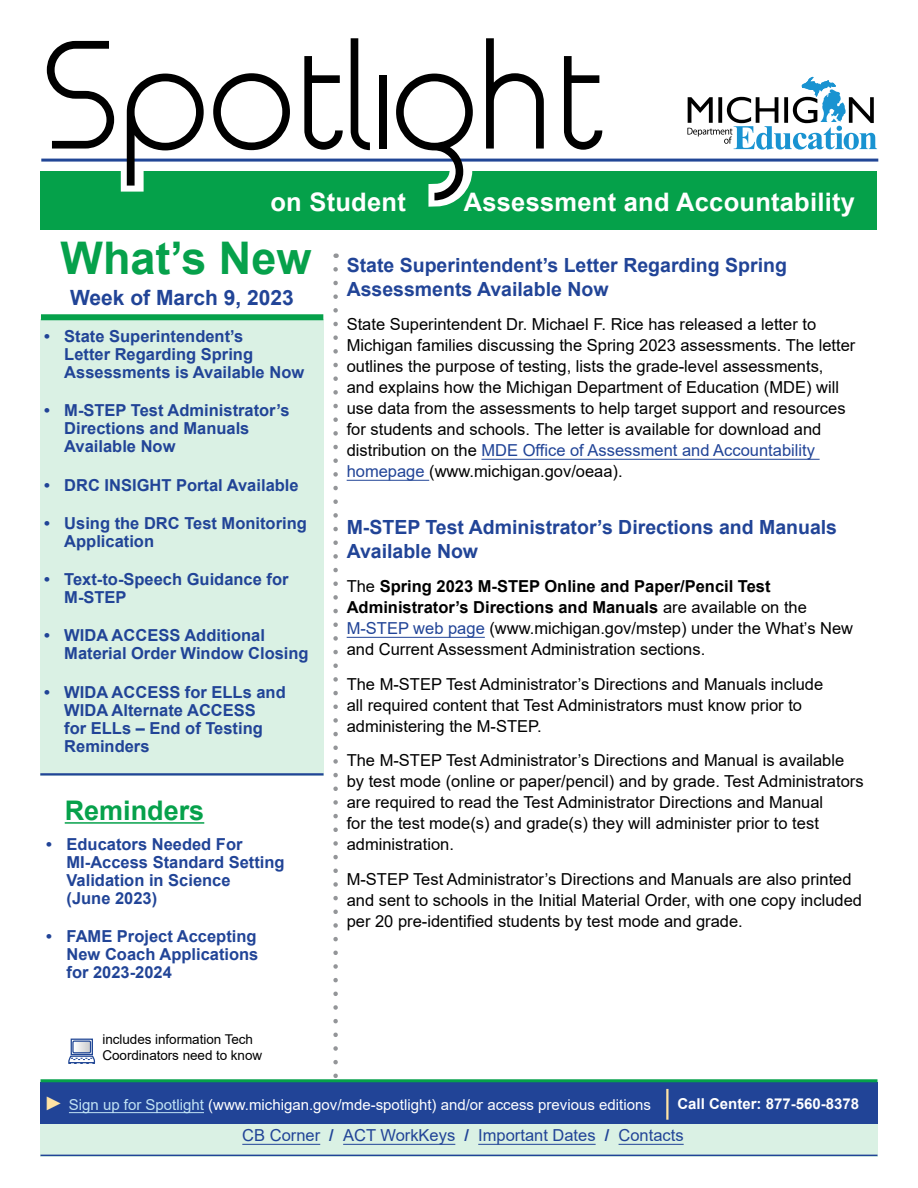
<style>
.page{position:relative;width:918px;height:1188px;background:#fff}
.page>*{position:absolute;margin:0;border:0;box-sizing:border-box;transform-origin:0 0}
.t1{font:700 45px "Arial";color:#06a14b}
.t2{font:700 27px "Arial";color:#06a14b}
.t3{font:700 25.5px "Arial";letter-spacing:.01em;color:#fff}
.t4{font:700 21px "Arial";color:#214497}
.t5{font:700 19.5px/23.4px "Arial";color:#214497}
.t6{font:16.5px/21px "Arial";color:#000}
.t7{font:700 16.5px/18px "Arial";color:#214497}
.t8{font:16.5px "Arial";color:#214497}
.t9{font:15px "Arial";color:#fff}
.t10{font:700 15px "Arial";color:#fff}
.t11{font:13.5px/16.5px "Arial";letter-spacing:-.005em;color:#000}
.s1{color:#214497}
.s2{font-weight:700}
.s3{font-weight:700;font-style:italic;font-size:19.5px;color:#ffe3a4}
.s4{color:#c0e2f4}
</style>
<div class="page">
<svg style="left:333px;top:269px;width:5px;height:809px"></svg>
<div style="left:40px;top:1082px;width:838px;height:42px;background:#214497"></div>
<hr style="left:40px;top:1079px;width:838px;height:3px;background:#06a14b">
<div style="left:40px;top:1124px;width:838px;height:33px;background:#daf1e4"></div>
<hr style="left:40px;top:1155px;width:838px;height:1px;background:#214497">
<div style="left:40px;top:319px;width:283px;height:456px;background:#daf1e4"></div>
<hr style="left:40px;top:773px;width:284px;height:2px;background:#214497">
<hr style="left:666px;top:1089px;width:3px;height:31px;background:#ffe3a4">
<div style="left:41px;top:314px;width:282px;height:6px;background:#06a14b"></div>
<hr style="left:65px;top:822px;width:139px;height:2px;background:#06a14b">
<hr style="left:482px;top:459px;width:338px;height:1px;background:#214497">
<hr style="left:347px;top:480px;width:82px;height:1px;background:#214497">
<hr style="left:347px;top:637px;width:138px;height:1px;background:#214497">
<hr style="left:69px;top:1112px;width:135px;height:1px;background:#c0e2f4">
<hr style="left:242px;top:1144px;width:78px;height:1px;background:#214497">
<hr style="left:343px;top:1144px;width:112px;height:1px;background:#214497">
<hr style="left:478px;top:1144px;width:118px;height:1px;background:#214497">
<hr style="left:619px;top:1144px;width:65px;height:1px;background:#214497">
<div style="left:40px;top:172px;width:837px;height:58px;background:#05a14a"></div>
<hr style="left:41px;top:159px;width:837px;height:3px;background:#214696">
<svg style="left:687px;top:77px;width:190px;height:73px"></svg>
<svg style="left:40px;top:38px;width:579px;height:169px"></svg>
<div style="left:71px;top:1039px;width:22px;height:16px;border:1px solid #214795"></div>
<svg style="left:68px;top:1040px;width:27px;height:24px"></svg>
<p class="t3" style="left:270px;top:185px;width:137px">on Student</p>
<p class="t3" style="left:464px;top:185px;width:393px">Assessment and Accountability</p>
<h1 class="t1" style="left:61px;top:226px;width:252px">What’s New</h1>
<h1 class="t4" style="left:70px;top:282px;width:225px">Week of March 9, 2023</h1>
<p class="t7" style="left:64px;top:327px;width:241px;text-indent:-20px">• State Superintendent’s<br>Letter Regarding Spring<br>Assessments is Available Now</p>
<p class="t7" style="left:64px;top:402px;width:227px;text-indent:-20px">• M-STEP Test Administrator’s<br>Directions and Manuals<br>Available Now</p>
<p class="t7" style="left:44px;top:476px;width:256px">• DRC INSIGHT Portal Available</p>
<p class="t7" style="left:64px;top:514px;width:244px;text-indent:-20px">• Using the DRC Test Monitoring<br>Application</p>
<p class="t7" style="left:64px;top:570px;width:226px;text-indent:-20px">• Text-to-Speech Guidance for<br>M-STEP</p>
<p class="t7" style="left:64px;top:627px;width:246px;text-indent:-20px">• WIDA ACCESS Additional<br>Material Order Window Closing</p>
<p class="t7" style="left:64px;top:683px;width:223px;text-indent:-20px">• WIDA ACCESS for ELLs and<br>WIDA Alternate ACCESS<br>for ELLs – End of Testing<br>Reminders</p>
<h3 class="t5" style="left:347px;top:254px;width:442px">State Superintendent’s Letter Regarding Spring<br>Assessments Available Now</h3>
<p class="t6" style="left:347px;top:314px;width:510px">State Superintendent Dr. Michael F. Rice has released a letter to Michigan families discussing the Spring 2023 assessments. The letter outlines the purpose of testing, lists the grade-level assessments,<br>and explains how the Michigan Department of Education (MDE) will use data from the assessments to help target support and resources for students and schools. The letter is available for download and distribution on the <span class="s1">MDE Office of Assessment and Accountability homepage</span> (www.michigan.gov/oeaa).</p>
<h3 class="t5" style="left:347px;top:516px;width:492px">M-STEP Test Administrator’s Directions and Manuals<br>Available Now</h3>
<p class="t6" style="left:347px;top:576px;width:508px">The <span class="s2">Spring 2023 M-STEP Online and Paper/Pencil Test Administrator’s Directions and Manuals</span> are available on the <span class="s1">M-STEP web page</span> (www.michigan.gov/mstep) under the What’s New and Current Assessment Administration sections.</p>
<p class="t6" style="left:347px;top:673px;width:478px">The M-STEP Test Administrator’s Directions and Manuals include all required content that Test Administrators must know prior to administering the M-STEP.</p>
<p class="t6" style="left:347px;top:750px;width:518px">The M-STEP Test Administrator’s Directions and Manual is available by test mode (online or paper/pencil) and by grade. Test Administrators are required to read the Test Administrator Directions and Manual<br>for the test mode(s) and grade(s) they will administer prior to test administration.</p>
<p class="t6" style="left:347px;top:868px;width:517px">M-STEP Test Administrator’s Directions and Manuals are also printed and sent to schools in the Initial Material Order, with one copy included per 20 pre-identified students by test mode and grade.</p>
<h2 class="t2" style="left:65px;top:791px;width:141px">Reminders</h2>
<p class="t7" style="left:67px;top:835px;width:220px;text-indent:-20px">• Educators Needed For<br>MI-Access Standard Setting<br>Validation in Science<br>(June 2023)</p>
<p class="t7" style="left:67px;top:927px;width:193px;text-align:justify;text-indent:-20px">• FAME Project Accepting New Coach Applications for 2023-2024</p>
<p class="t11" style="left:103px;top:1030px;width:161px">includes information Tech<br>Coordinators need to know</p>
<p class="t9" style="left:44px;top:1094px;width:608px"><span class="s3">►</span> <span class="s4">Sign up for Spotlight</span> (www.michigan.gov/mde-spotlight) and/or access previous editions</p>
<p class="t10" style="left:677px;top:1093px;width:183px">Call Center: 877-560-8378</p>
<p class="t8" style="left:242px;top:1124px;width:443px">CB Corner <span class="s2">/</span> ACT WorkKeys <span class="s2">/</span> Important Dates <span class="s2">/</span> Contacts</p>
</div>
